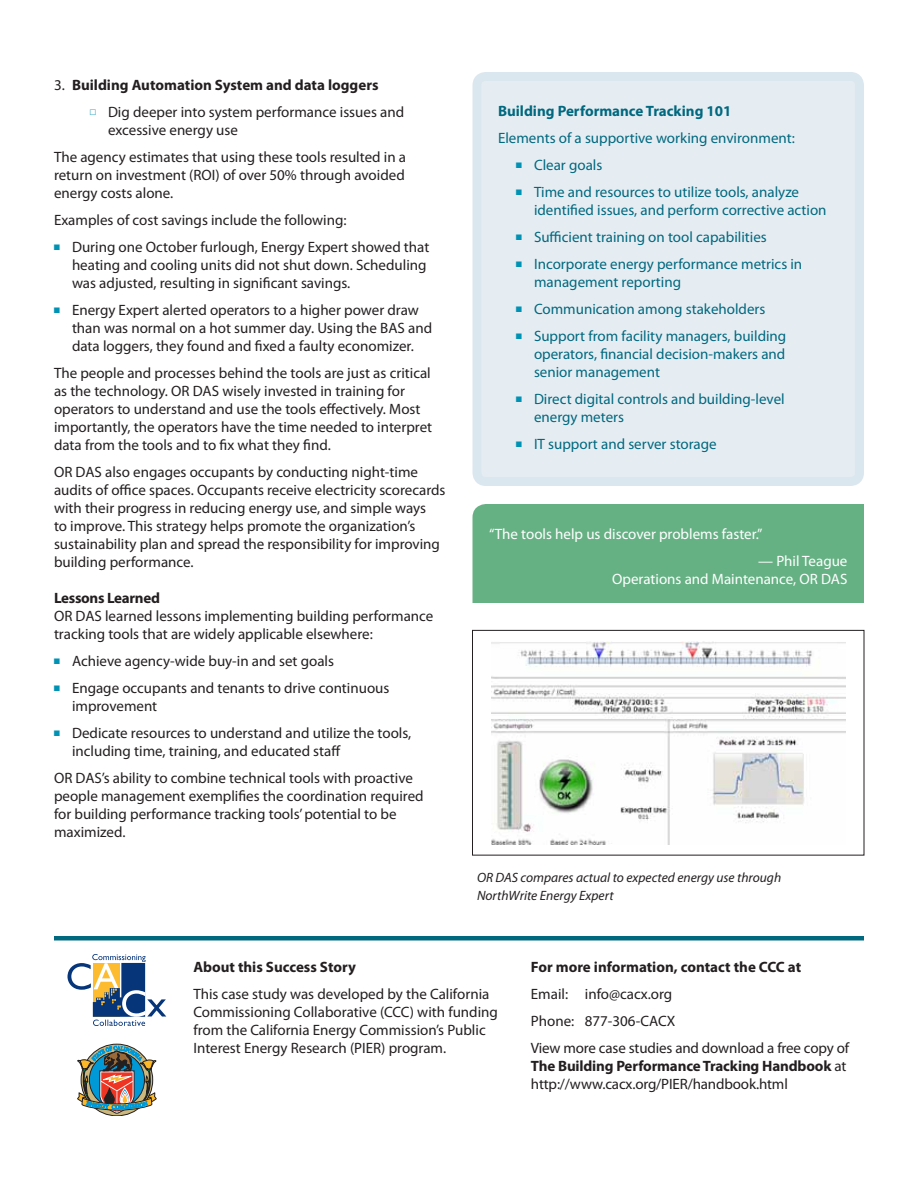
<style>
.page{position:relative;width:918px;height:1188px;background:#fff}
.page>*{position:absolute;margin:0;border:0;box-sizing:border-box;transform-origin:0 0}
.t1{font:15px/18px "Myriad Pro";color:#231f20}
.t2{font:15px/18px "Myriad Pro";color:#00687f}
.t3{font:700 15px "Myriad Pro";color:#231f20}
.t4{font:15px/18px "Myriad Pro";color:#fff;text-align:right}
.t5{font:700 15px "Myriad Pro";color:#00687f}
.t6{font:700 15px "Myriad Pro";letter-spacing:-.02em;color:#231f20}
.t7{font:italic 13.5px/18px "Myriad Pro";color:#231f20}
.s1{font-weight:400}
.s2{color:#0092b4}
.s3{font-weight:700}
</style>
<div class="page">
<div style="left:477px;top:76px;width:382px;height:406px;background:#e6edf2;border-radius:9px"></div>
<div style="left:472px;top:72px;width:392px;height:414px;border:9px solid #dbe7ee;border-radius:9px"></div>
<img style="left:78px;top:1046px;width:78px;height:70px">
<svg style="left:68px;top:954px;width:98px;height:72px"></svg>
<hr style="left:54px;top:936px;width:810px;height:4px;background:#00687f">
<img style="left:491px;top:641px;width:354px;height:203px">
<div style="left:472px;top:630px;width:392px;height:226px;border:1px solid #231f20"></div>
<div style="left:472px;top:504px;width:392px;height:99px;background:#66b184"></div>
<p class="t3" style="left:54px;top:75px;width:326px"><span class="s1">3.</span> Building Automation System and data loggers</p>
<p class="t1" style="left:108px;top:103px;width:298px;text-indent:-18px"><span class="s2">□</span> Dig deeper into system performance issues and excessive energy use</p>
<p class="t1" style="left:54px;top:148px;width:354px;text-align:justify">The agency estimates that using these tools resulted in a return on investment (ROI) of over 50% through avoided energy costs alone.</p>
<p class="t1" style="left:54px;top:211px;width:294px">Examples of cost savings include the following:</p>
<p class="t1" style="left:72px;top:238px;width:359px;text-indent:-18px"><span class="s2">■</span> During one October furlough, Energy Expert showed that heating and cooling units did not shut down. Scheduling was adjusted, resulting in significant savings.</p>
<p class="t1" style="left:72px;top:301px;width:362px;text-indent:-18px"><span class="s2">■</span> Energy Expert alerted operators to a higher power draw than was normal on a hot summer day. Using the BAS and data loggers, they found and fixed a faulty economizer.</p>
<p class="t1" style="left:54px;top:364px;width:380px">The people and processes behind the tools are just as critical as the technology. OR DAS wisely invested in training for operators to understand and use the tools effectively. Most importantly, the operators have the time needed to interpret data from the tools and to fix what they find.</p>
<p class="t1" style="left:54px;top:463px;width:393px">OR DAS also engages occupants by conducting night-time audits of office spaces. Occupants receive electricity scorecards with their progress in reducing energy use, and simple ways<br>to improve. This strategy helps promote the organization’s sustainability plan and spread the responsibility for improving building performance.</p>
<p class="t6" style="left:54px;top:588px;width:107px">Lessons Learned</p>
<p class="t1" style="left:54px;top:607px;width:381px">OR DAS learned lessons implementing building performance tracking tools that are widely applicable elsewhere:</p>
<p class="t1" style="left:54px;top:652px;width:282px"><span class="s2">■</span> Achieve agency-wide buy-in and set goals</p>
<p class="t1" style="left:72px;top:679px;width:319px;text-indent:-18px"><span class="s2">■</span> Engage occupants and tenants to drive continuous improvement</p>
<p class="t1" style="left:72px;top:724px;width:341px;text-indent:-18px"><span class="s2">■</span> Dedicate resources to understand and utilize the tools, including time, training, and educated staff</p>
<p class="t1" style="left:54px;top:769px;width:371px">OR DAS’s ability to combine technical tools with proactive people management exemplifies the coordination required for building performance tracking tools’ potential to be maximized.</p>
<p class="t5" style="left:498px;top:101px;width:235px">Building Performance Tracking 101</p>
<p class="t2" style="left:498px;top:128px;width:298px">Elements of a supportive working environment:</p>
<p class="t2" style="left:516px;top:155px;width:88px"><span class="s2">■</span> Clear goals</p>
<p class="t2" style="left:534px;top:182px;width:294px;text-indent:-18px"><span class="s2">■</span> Time and resources to utilize tools, analyze identified issues, and perform corrective action</p>
<p class="t2" style="left:516px;top:227px;width:252px"><span class="s2">■</span> Sufficient training on tool capabilities</p>
<p class="t2" style="left:534px;top:254px;width:270px;text-indent:-18px"><span class="s2">■</span> Incorporate energy performance metrics in management reporting</p>
<p class="t2" style="left:516px;top:299px;width:251px"><span class="s2">■</span> Communication among stakeholders</p>
<p class="t2" style="left:534px;top:326px;width:254px;text-align:justify;text-indent:-18px"><span class="s2">■</span> Support from facility managers, building operators, financial decision-makers and senior management</p>
<p class="t2" style="left:534px;top:389px;width:252px;text-indent:-18px"><span class="s2">■</span> Direct digital controls and building-level energy meters</p>
<p class="t2" style="left:516px;top:434px;width:202px"><span class="s2">■</span> IT support and server storage</p>
<p class="t4" style="left:489px;top:524px;width:275px">“The tools help us discover problems faster.”</p>
<p class="t4" style="left:612px;top:551px;width:237px">— Phil Teague<br>Operations and Maintenance, OR DAS</p>
<p class="t7" style="left:477px;top:869px;width:306px">OR DAS compares actual to expected energy use through<br>NorthWrite Energy Expert</p>
<p class="t3" style="left:193px;top:957px;width:164px">About this Success Story</p>
<p class="t1" style="left:193px;top:985px;width:306px">This case study was developed by the California Commissioning Collaborative (CCC) with funding from the California Energy Commission’s Public Interest Energy Research (PIER) program.</p>
<p class="t3" style="left:531px;top:957px;width:272px">For more information, contact the CCC at</p>
<p class="t1" style="left:531px;top:980px;width:320px;line-height:27px">Email: info@cacx.org<br>Phone: 877-306-CACX<br>View more case studies and download a free copy of</p>
<p class="t1" style="left:531px;top:1057px;width:317px"><span class="s3">The Building Performance Tracking Handbook</span> at http://www.cacx.org/PIER/handbook.html</p>
</div>
